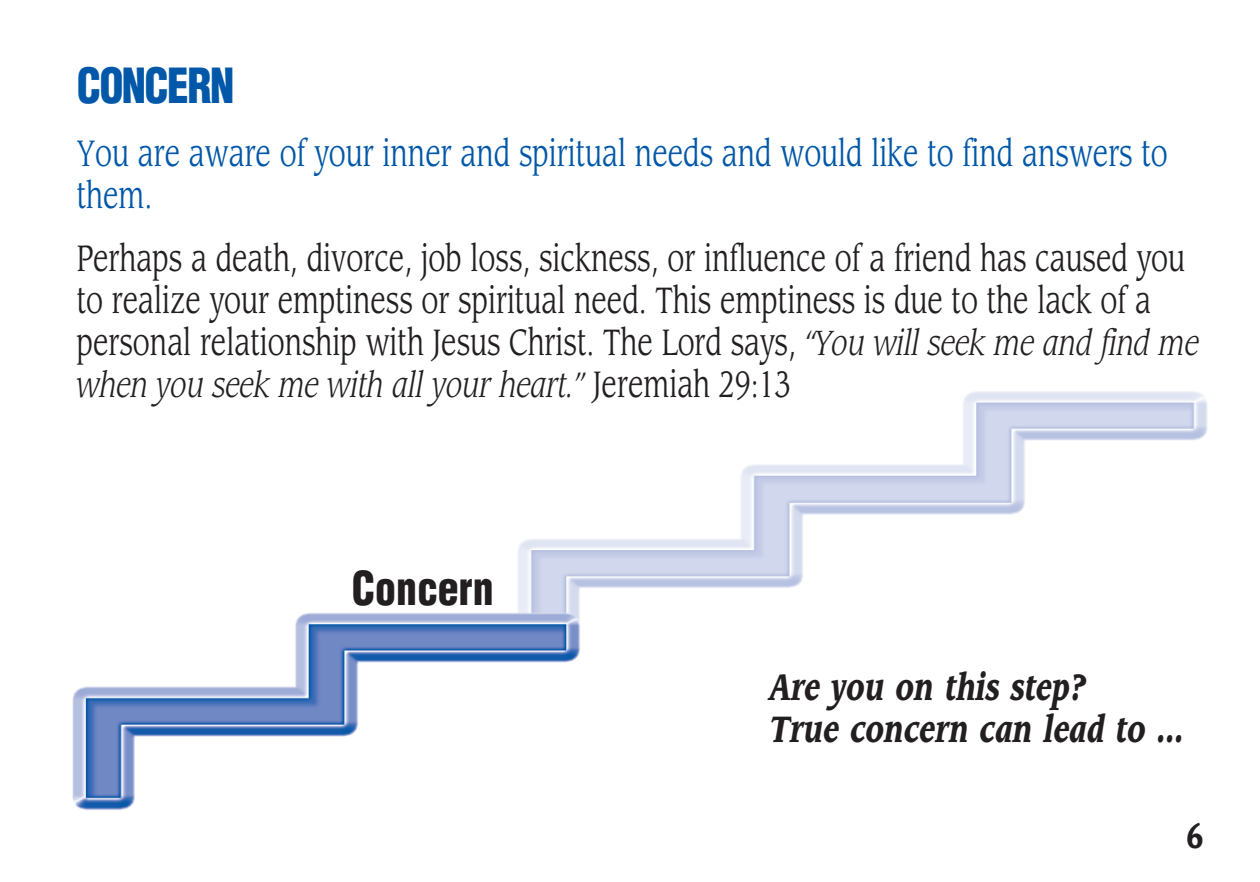
<style>
.page{position:relative;width:1260px;height:882px;background:#fff}
.page>*{position:absolute;margin:0;border:0;box-sizing:border-box;transform-origin:0 0}
.t1{font:300 condensed 47.25px "Helvetica";letter-spacing:-.035em;color:#0157a8;scale:.92 1}
.t2{font:300 condensed 45.5px "Helvetica";color:#231f20;scale:.92 1}
.t3{font:35.7px/42px "Leawood";color:#231f20;scale:.75 1}
.t4{font:35.7px/42px "Leawood";color:#0157a8;scale:.75 1}
.t5{font:italic 900 35.7px/42px "Leawood";color:#231f20;scale:.75 1}
.t6{font:italic 34.3px "Leawood";color:#231f20;scale:.8 1}
.t7{font:900 31.5px "Leawood";color:#231f20;scale:.75 1}
.s1{font-style:italic;font-size:34.3px}
.s2{font-style:normal;font-size:35.7px}
</style>
<div class="page">
<img style="left:72px;top:391px;width:1136px;height:419px">
<div style="left:766px;top:668px;width:441px;height:151px;background:#fff"></div>
<h1 class="t1" style="left:77px;top:59px;width:173px">CONCERN</h1>
<p class="t4" style="left:77px;top:132px;width:1456px">You are aware of your inner and spiritual needs and would like to find answers to them.</p>
<p class="t3" style="left:77px;top:237px;width:1498px">Perhaps a death, divorce, job loss, sickness, or influence of a friend has caused you to realize your emptiness or spiritual need. This emptiness is due to the lack of a personal relationship with Jesus Christ. The Lord says, <span class="s1">“You will seek me and find me</span></p>
<p class="t6" style="left:77px;top:365px;width:894px">when you seek me with all your heart.” <span class="s2">Jeremiah 29:13</span></p>
<p class="t2" style="left:352px;top:563px;width:156px">Concern</p>
<p class="t5" style="left:770px;top:667px;width:554px">Are you on this step?<br>True concern can lead to …</p>
<p class="t7" style="left:1186px;top:819px;width:25px">6</p>
</div>
